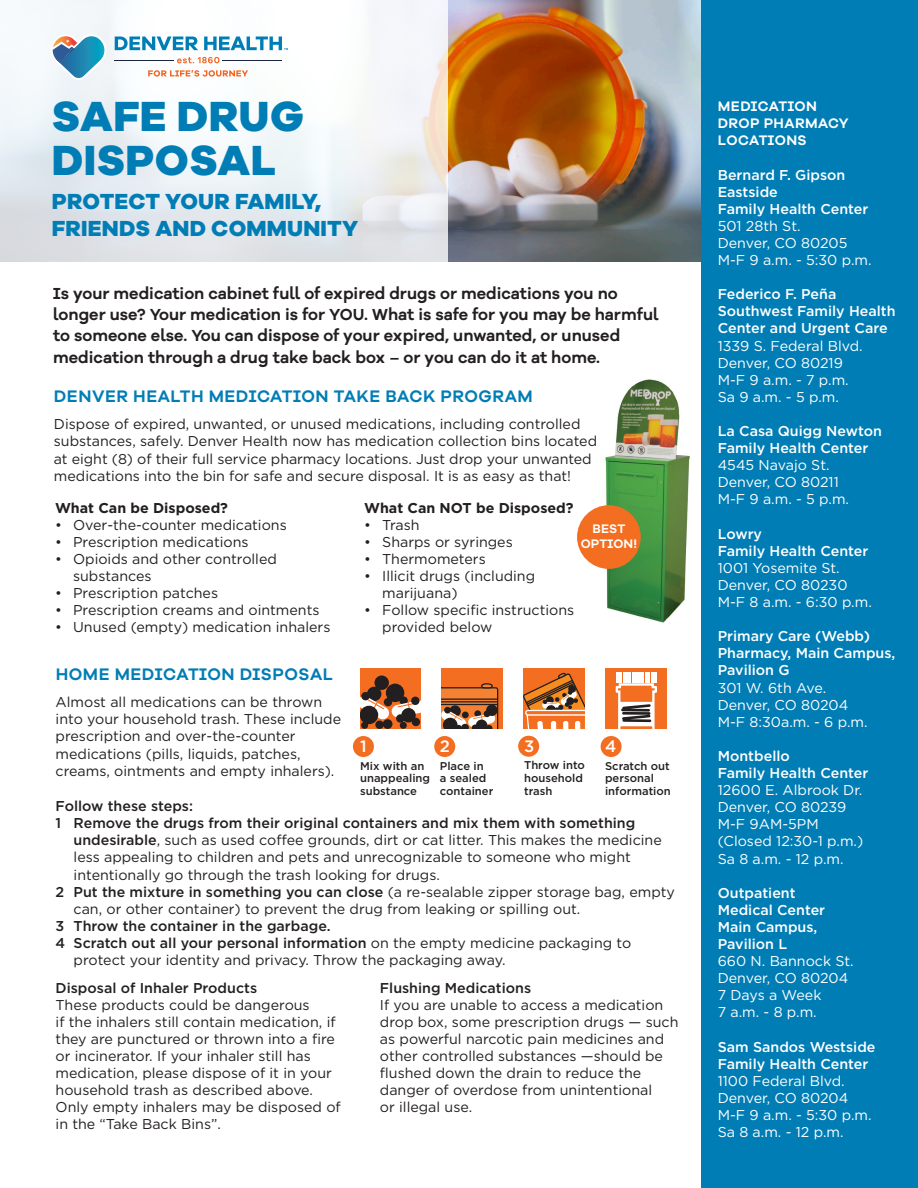
<style>
.page{position:relative;width:918px;height:1188px;background:#fff}
.page>*{position:absolute;margin:0;border:0;box-sizing:border-box;transform-origin:0 0}
.t1{font:800 43.5px/43.5px "Galano Grotesque";letter-spacing:.01em;color:#007db5}
.t2{font:800 22.5px "Galano Grotesque";letter-spacing:.01em;color:#007db5}
.subhead{font:600 17.25px "Galano Grotesque Alt";letter-spacing:.03em;color:#007db5}
.t3{font:600 16.5px/21.1px "Galano Grotesque Alt";color:#231f20}
.t4{font:500 16.5px "Gotham";color:#fff}
.t5{font:14.25px/17.1px "Gotham";color:#231f20}
.t6{font:500 14.25px/17.1px "Gotham";color:#fff}
.t7{font:14.25px/17.1px "Gotham";color:#fff}
.t8{font:500 14.25px "Gotham";color:#231f20}
.t9{font:700 14.25px "Gotham";color:#231f20}
.t10{font:600 14.25px/17.1px "Galano Grotesque Alt";letter-spacing:.03em;color:#fff}
.t11{font:600 12.75px/15.3px "Galano Grotesque Alt";letter-spacing:.01em;color:#fff;text-align:center}
.t12{font:500 11.25px/12.8px "Gotham";color:#231f20}
.s1{font-weight:500}
.s2{font-weight:400}
</style>
<div class="page">
<img style="left:448px;top:0;width:253px;height:262px">
<svg style="left:0;top:0;width:448px;height:262px"></svg>
<div style="left:701px;top:0;width:217px;height:1188px;background:#007db5"></div>
<img style="left:605px;top:380px;width:85px;height:243px">
<svg style="left:51px;top:34px;width:55px;height:46px"></svg>
<svg style="left:115px;top:37px;width:83px;height:13px"></svg>
<svg style="left:204px;top:37px;width:84px;height:13px"></svg>
<svg style="left:177px;top:57px;width:42px;height:6px"></svg>
<hr style="left:114px;top:60px;width:60px;height:1px;background:#1c2441">
<hr style="left:223px;top:60px;width:59px;height:1px;background:#1c2441">
<svg style="left:148px;top:70px;width:100px;height:7px"></svg>
<div style="left:577px;top:505px;width:64px;height:64px;background:#f36e21;border-radius:50%"></div>
<div style="left:353px;top:736px;width:21px;height:21px;background:#f36e21;border-radius:50%"></div>
<div style="left:434px;top:736px;width:21px;height:21px;background:#f36e21;border-radius:50%"></div>
<div style="left:518px;top:736px;width:21px;height:21px;background:#f36e21;border-radius:50%"></div>
<div style="left:442px;top:668px;width:61px;height:61px;background:#f36e21"></div>
<svg style="left:482px;top:684px;width:10px;height:4px"></svg>
<div style="left:481px;top:683px;width:12px;height:6px;border:1px solid #231f20;border-radius:50%"></div>
<svg style="left:442px;top:687px;width:56px;height:42px;background:#a16943"></svg>
<div style="left:360px;top:668px;width:61px;height:61px;background:#f36e21"></div>
<div style="left:367px;top:687px;width:14px;height:14px;background:#231f20;border-radius:50%"></div>
<div style="left:386px;top:684px;width:18px;height:18px;background:#231f20;border-radius:50%"></div>
<div style="left:374px;top:676px;width:15px;height:14px;background:#231f20;border-radius:50%"></div>
<div style="left:361px;top:692px;width:9px;height:8px;background:#231f20;border-radius:50%"></div>
<svg style="left:360px;top:695px;width:61px;height:34px"></svg>
<div style="left:605px;top:668px;width:61px;height:61px;background:#f36e21"></div>
<svg style="left:615px;top:672px;width:42px;height:57px"></svg>
<div style="left:524px;top:668px;width:61px;height:61px;background:#f36e21"></div>
<svg style="left:524px;top:672px;width:61px;height:57px"></svg>
<div style="left:601px;top:736px;width:21px;height:21px;background:#f36e21;border-radius:50%"></div>
<p class="t1" style="left:52px;top:93px;width:254px">SAFE DRUG<br>DISPOSAL</p>
<p class="t2" style="left:52px;top:188px;width:271px">PROTECT YOUR FAMILY,</p>
<p class="t2" style="left:52px;top:215px;width:308px">FRIENDS AND COMMUNITY</p>
<p class="t3" style="left:53px;top:283px;width:607px">Is your medication cabinet full of expired drugs or medications you no longer use? Your medication is for YOU. What is safe for you may be harmful to someone else. You can dispose of your expired, unwanted, or unused medication through a drug take back box – or you can do it at home.</p>
<p class="subhead" style="left:54px;top:385px;width:480px">DENVER HEALTH MEDICATION TAKE BACK PROGRAM</p>
<p class="t5" style="left:54px;top:415px;width:545px">Dispose of expired, unwanted, or unused medications, including controlled substances, safely. Denver Health now has medication collection bins located at eight (8) of their full service pharmacy locations. Just drop your unwanted medications into the bin for safe and secure disposal. It is as easy as that!</p>
<p class="t9" style="left:55px;top:498px;width:174px">What Can be Disposed?</p>
<p class="t5" style="left:55px;top:516px;width:233px">• Over-the-counter medications</p>
<p class="t5" style="left:55px;top:533px;width:195px">• Prescription medications</p>
<p class="t5" style="left:73px;top:550px;width:205px;text-indent:-18px">• Opioids and other controlled substances</p>
<p class="t5" style="left:55px;top:584px;width:165px">• Prescription patches</p>
<p class="t5" style="left:55px;top:601px;width:266px">• Prescription creams and ointments</p>
<p class="t5" style="left:55px;top:618px;width:277px">• Unused (empty) medication inhalers</p>
<p class="t9" style="left:364px;top:498px;width:211px">What Can NOT be Disposed?</p>
<p class="t5" style="left:364px;top:516px;width:57px">• Trash</p>
<p class="t5" style="left:364px;top:533px;width:150px">• Sharps or syringes</p>
<p class="t5" style="left:364px;top:550px;width:123px">• Thermometers</p>
<p class="t5" style="left:382px;top:567px;width:154px;text-indent:-18px">• Illicit drugs (including marijuana)</p>
<p class="t5" style="left:382px;top:601px;width:194px;text-indent:-18px">• Follow specific instructions provided below</p>
<p class="t11" style="left:581px;top:520px;width:58px">BEST<br>OPTION!</p>
<p class="subhead" style="left:56px;top:663px;width:279px">HOME MEDICATION DISPOSAL</p>
<p class="t5" style="left:56px;top:693px;width:287px">Almost all medications can be thrown into your household trash. These include prescription and over-the-counter medications (pills, liquids, patches, creams, ointments and empty inhalers).</p>
<p class="t4" style="left:360px;top:736px;width:8px">1</p>
<p class="t12" style="left:360px;top:759px;width:72px">Mix with an unappealing substance</p>
<p class="t4" style="left:440px;top:736px;width:12px">2</p>
<p class="t12" style="left:440px;top:759px;width:55px">Place in<br>a sealed container</p>
<p class="t4" style="left:524px;top:735px;width:12px">3</p>
<p class="t12" style="left:524px;top:759px;width:62px">Throw into household trash</p>
<p class="t4" style="left:605px;top:736px;width:13px">4</p>
<p class="t12" style="left:605px;top:759px;width:67px">Scratch out personal information</p>
<p class="t8" style="left:56px;top:797px;width:139px">Follow these steps:</p>
<p class="t5" style="left:74px;top:814px;width:590px;text-indent:-18px"><span class="s1">1 Remove the drugs from their original containers and mix them with something undesirable</span>, such as used coffee grounds, dirt or cat litter. This makes the medicine less appealing to children and pets and unrecognizable to someone who might intentionally go through the trash looking for drugs.</p>
<p class="t5" style="left:74px;top:883px;width:603px;text-indent:-18px"><span class="s1">2 Put the mixture in something you can close</span> (a re-sealable zipper storage bag, empty can, or other container) to prevent the drug from leaking or spilling out.</p>
<p class="t8" style="left:56px;top:917px;width:277px">3 Throw the container in the garbage.</p>
<p class="t5" style="left:74px;top:934px;width:559px;text-indent:-18px"><span class="s1">4 Scratch out all your personal information</span> on the empty medicine packaging to protect your identity and privacy. Throw the packaging away.</p>
<p class="t8" style="left:56px;top:978px;width:203px">Disposal of Inhaler Products</p>
<p class="t5" style="left:56px;top:996px;width:287px">These products could be dangerous<br>if the inhalers still contain medication, if they are punctured or thrown into a fire or incinerator. If your inhaler still has medication, please dispose of it in your household trash as described above.<br>Only empty inhalers may be disposed of in the “Take Back Bins”.</p>
<p class="t8" style="left:380px;top:978px;width:153px">Flushing Medications</p>
<p class="t5" style="left:380px;top:996px;width:300px">If you are unable to access a medication drop box, some prescription drugs — such as powerful narcotic pain medicines and other controlled substances —should be flushed down the drain to reduce the danger of overdose from unintentional<br>or illegal use.</p>
<p class="t10" style="left:718px;top:97px;width:132px">MEDICATION<br>DROP PHARMACY<br>LOCATIONS</p>
<p class="t6" style="left:718px;top:166px;width:152px">Bernard F. Gipson<br>Eastside<br>Family Health Center</p>
<p class="t7" style="left:718px;top:217px;width:84px">501 28th St.</p>
<p class="t7" style="left:718px;top:234px;width:131px">Denver, CO 80205</p>
<p class="t7" style="left:718px;top:251px;width:155px">M-F 9 a.m. - 5:30 p.m.</p>
<p class="t6" style="left:718px;top:285px;width:179px">Federico F. Peña<br>Southwest Family Health<br>Center and Urgent Care<br><span class="s2">1339 S. Federal Blvd.</span></p>
<p class="t7" style="left:718px;top:354px;width:127px">Denver, CO 80219</p>
<p class="t7" style="left:718px;top:371px;width:133px">M-F 9 a.m. - 7 p.m.</p>
<p class="t7" style="left:718px;top:388px;width:123px">Sa 9 a.m. - 5 p.m.</p>
<p class="t6" style="left:718px;top:422px;width:166px">La Casa Quigg Newton<br>Family Health Center<br><span class="s2">4545 Navajo St.</span></p>
<p class="t7" style="left:718px;top:473px;width:123px">Denver, CO 80211</p>
<p class="t7" style="left:718px;top:491px;width:133px">M-F 9 a.m. - 5 p.m.</p>
<p class="t6" style="left:718px;top:525px;width:46px">Lowry</p>
<p class="t6" style="left:718px;top:542px;width:152px">Family Health Center<br><span class="s2">1001 Yosemite St.</span></p>
<p class="t7" style="left:718px;top:576px;width:131px">Denver, CO 80230</p>
<p class="t7" style="left:718px;top:593px;width:156px">M-F 8 a.m. - 6:30 p.m.</p>
<p class="t6" style="left:718px;top:627px;width:179px">Primary Care (Webb)<br>Pharmacy, Main Campus,<br>Pavilion G<br><span class="s2">301 W. 6th Ave.<br>Denver, CO 80204</span></p>
<p class="t7" style="left:718px;top:713px;width:151px">M-F 8:30a.m. - 6 p.m.</p>
<p class="t6" style="left:718px;top:747px;width:74px">Montbello</p>
<p class="t7" style="left:718px;top:764px;width:152px"><span class="s1">Family Health Center<br></span>12600 E. Albrook Dr.<br>Denver, CO 80239</p>
<p class="t7" style="left:718px;top:815px;width:103px">M-F 9AM-5PM</p>
<p class="t7" style="left:718px;top:833px;width:147px">(Closed 12:30-1 p.m.)</p>
<p class="t7" style="left:718px;top:850px;width:127px">Sa 8 a.m. - 12 p.m.</p>
<p class="t6" style="left:718px;top:884px;width:138px">Outpatient<br>Medical Center<br>Main Campus,<br>Pavilion L<br><span class="s2">660 N. Bannock St.</span></p>
<p class="t7" style="left:718px;top:969px;width:132px">Denver, CO 80204</p>
<p class="t7" style="left:718px;top:986px;width:105px">7 Days a Week<br>7 a.m. - 8 p.m.</p>
<p class="t6" style="left:718px;top:1038px;width:159px">Sam Sandos Westside</p>
<p class="t6" style="left:718px;top:1055px;width:152px">Family Health Center<br><span class="s2">1100 Federal Blvd.</span></p>
<p class="t7" style="left:718px;top:1089px;width:132px">Denver, CO 80204</p>
<p class="t7" style="left:718px;top:1106px;width:155px">M-F 9 a.m. - 5:30 p.m.</p>
<p class="t7" style="left:718px;top:1123px;width:127px">Sa 8 a.m. - 12 p.m.</p>
</div>
